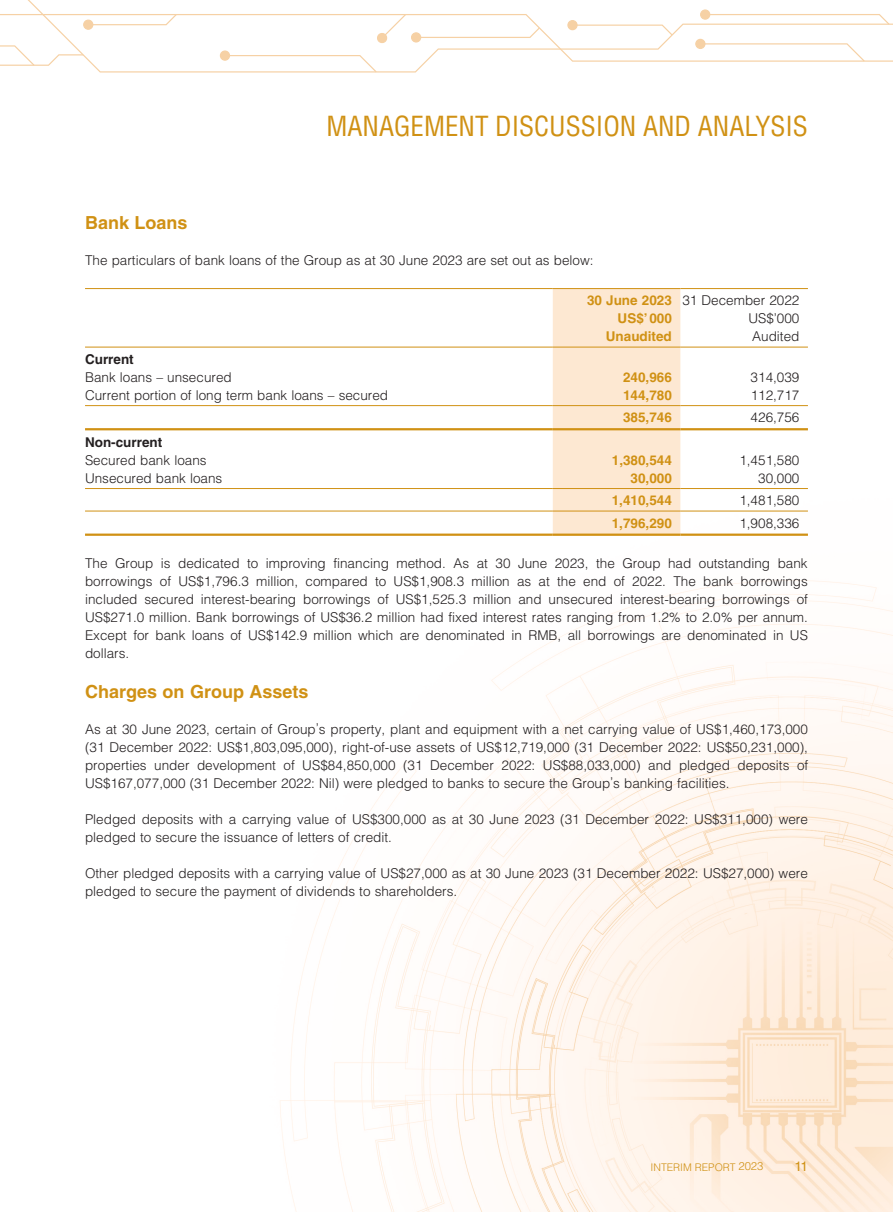
<style>
.page{position:relative;width:893px;height:1212px;background:#fff}
.page>*{position:absolute;margin:0;border:0;box-sizing:border-box;transform-origin:0 0}
.t1{font:condensed 27px "Helvetica LT Std";color:#d09114}
.t2{font:700 18px "Helvetica LT Std";color:#d09114}
.t3{font:300 13.5px/18px "Helvetica LT Std";color:#231f20;text-align:justify}
.t4{font:700 13.5px/18px "Helvetica LT Std";color:#d09114}
.t5{font:700 13.5px "Helvetica LT Std";color:#231f20}
.t6{font:13.5px "Helvetica LT Std";color:#d09114}
.t7{font:300 10.5px "Helvetica LT Std";color:#d09114}
.s1{font-weight:300;color:#231f20}
.s2{font-size:11.25px}
</style>
<div class="page">
<img style="left:85px;top:289px;width:808px;height:923px">
<svg style="left:0;top:9px;width:893px;height:64px"></svg>
<div style="left:553px;top:289px;width:127px;height:244px;background:#fde8d2"></div>
<hr style="left:85px;top:288px;width:468px;height:1px;background:#d09114">
<hr style="left:553px;top:288px;width:127px;height:1px;background:#d09114">
<hr style="left:680px;top:288px;width:128px;height:1px;background:#d09114">
<hr style="left:85px;top:347px;width:468px;height:1px;background:#d09114">
<hr style="left:553px;top:347px;width:127px;height:1px;background:#d09114">
<hr style="left:680px;top:347px;width:128px;height:1px;background:#d09114">
<hr style="left:85px;top:405px;width:468px;height:1px;background:#d09114">
<hr style="left:553px;top:405px;width:127px;height:1px;background:#d09114">
<hr style="left:680px;top:405px;width:128px;height:1px;background:#d09114">
<hr style="left:85px;top:428px;width:468px;height:2px;background:#d09114">
<hr style="left:553px;top:428px;width:127px;height:2px;background:#d09114">
<hr style="left:680px;top:428px;width:128px;height:2px;background:#d09114">
<hr style="left:85px;top:488px;width:468px;height:1px;background:#d09114">
<hr style="left:553px;top:488px;width:127px;height:1px;background:#d09114">
<hr style="left:680px;top:488px;width:128px;height:1px;background:#d09114">
<hr style="left:85px;top:511px;width:468px;height:1px;background:#d09114">
<hr style="left:553px;top:511px;width:127px;height:1px;background:#d09114">
<hr style="left:680px;top:511px;width:128px;height:1px;background:#d09114">
<hr style="left:85px;top:533px;width:468px;height:3px;background:#d09114">
<hr style="left:553px;top:533px;width:127px;height:3px;background:#d09114">
<hr style="left:680px;top:533px;width:128px;height:3px;background:#d09114">
<h1 class="t1" style="left:326px;top:109px;width:483px">MANAGEMENT DISCUSSION AND ANALYSIS</h1>
<h2 class="t2" style="left:85px;top:211px;width:104px">Bank Loans</h2>
<p class="t3" style="left:85px;top:251px;width:510px">The particulars of bank loans of the Group as at 30 June 2023 are set out as below:</p>
<p class="t4" style="left:618px;top:291px;width:183px;text-indent:-31px">30 June 2023 <span class="s1">31 December 2022<br></span>US$’000</p>
<p class="t3" style="left:748px;top:309px;width:53px">US$’000</p>
<p class="t4" style="left:606px;top:327px;width:68px">Unaudited</p>
<p class="t3" style="left:752px;top:327px;width:49px">Audited</p>
<p class="t5" style="left:85px;top:351px;width:50px">Current</p>
<p class="t3" style="left:85px;top:368px;width:148px">Bank loans – unsecured</p>
<p class="t4" style="left:623px;top:368px;width:50px">240,966</p>
<p class="t3" style="left:751px;top:368px;width:50px">314,039</p>
<p class="t3" style="left:85px;top:386px;width:305px">Current portion of long term bank loans – secured</p>
<p class="t4" style="left:623px;top:386px;width:50px">144,780</p>
<p class="t3" style="left:751px;top:386px;width:50px">112,717</p>
<p class="t4" style="left:623px;top:408px;width:50px">385,746</p>
<p class="t3" style="left:751px;top:408px;width:50px">426,756</p>
<p class="t5" style="left:85px;top:434px;width:79px">Non-current</p>
<p class="t3" style="left:85px;top:451px;width:123px">Secured bank loans</p>
<p class="t4" style="left:612px;top:451px;width:62px">1,380,544</p>
<p class="t3" style="left:739px;top:451px;width:62px">1,451,580</p>
<p class="t3" style="left:85px;top:469px;width:139px">Unsecured bank loans</p>
<p class="t4" style="left:631px;top:469px;width:43px">30,000</p>
<p class="t3" style="left:758px;top:469px;width:43px">30,000</p>
<p class="t4" style="left:612px;top:491px;width:62px">1,410,544</p>
<p class="t3" style="left:739px;top:491px;width:62px">1,481,580</p>
<p class="t4" style="left:612px;top:514px;width:62px">1,796,290</p>
<p class="t3" style="left:739px;top:514px;width:62px">1,908,336</p>
<p class="t3" style="left:85px;top:554px;width:724px">The Group is dedicated to improving financing method. As at 30 June 2023, the Group had outstanding bank borrowings of US$1,796.3 million, compared to US$1,908.3 million as at the end of 2022. The bank borrowings included secured interest-bearing borrowings of US$1,525.3 million and unsecured interest-bearing borrowings of US$271.0 million. Bank borrowings of US$36.2 million had fixed interest rates ranging from 1.2% to 2.0% per annum.<br>Except for bank loans of US$142.9 million which are denominated in RMB, all borrowings are denominated in US dollars.</p>
<h2 class="t2" style="left:85px;top:681px;width:225px">Charges on Group Assets</h2>
<p class="t3" style="left:85px;top:720px;width:725px">As at 30 June 2023, certain of Group’s property, plant and equipment with a net carrying value of US$1,460,173,000 (31 December 2022: US$1,803,095,000), right-of-use assets of US$12,719,000 (31 December 2022: US$50,231,000), properties under development of US$84,850,000 (31 December 2022: US$88,033,000) and pledged deposits of US$167,077,000 (31 December 2022: Nil) were pledged to banks to secure the Group’s banking facilities.</p>
<p class="t3" style="left:85px;top:810px;width:724px">Pledged deposits with a carrying value of US$300,000 as at 30 June 2023 (31 December 2022: US$311,000) were pledged to secure the issuance of letters of credit.</p>
<p class="t3" style="left:85px;top:864px;width:724px">Other pledged deposits with a carrying value of US$27,000 as at 30 June 2023 (31 December 2022: US$27,000) were pledged to secure the payment of dividends to shareholders.</p>
<p class="t7" style="left:650px;top:1160px;width:114px">INTERIM REPORT <span class="s2">2023</span></p>
<p class="t6" style="left:794px;top:1159px;width:15px">11</p>
</div>
